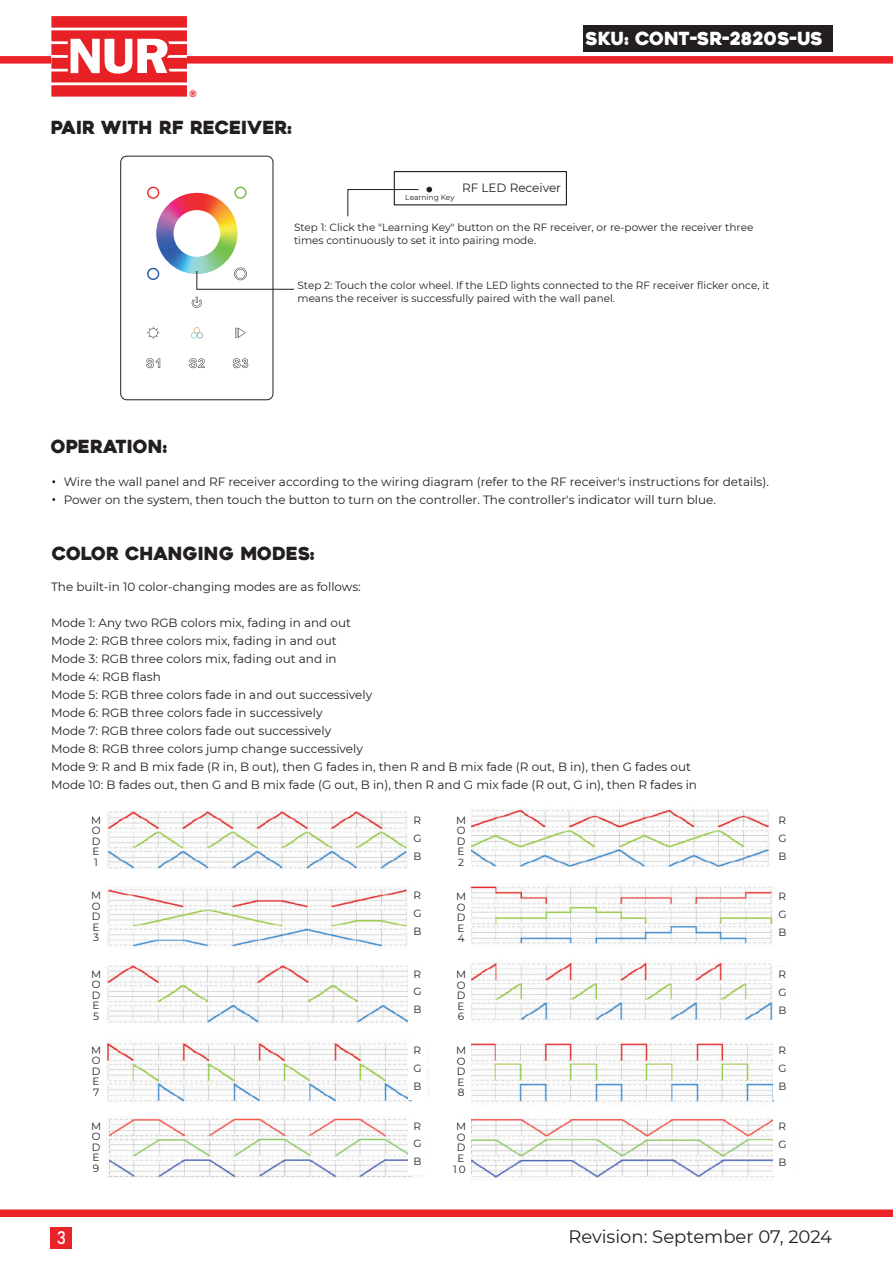
<style>
.page{position:relative;width:893px;height:1263px;background:#fff}
.page>*{position:absolute;margin:0;border:0;box-sizing:border-box;transform-origin:0 0}
.t1{font:18px "Heavitas";color:#231f20}
.t2{font:18px "Montserrat";color:#231f20}
.t3{font:18px "Heavitas";color:#fff}
.t4{font:18px "Bahnschrift";color:#fff}
.t5{font:12px/18px "Montserrat";color:#231f20}
.t6{font:10.5px/10.5px "Montserrat";color:#231f20;text-align:justify}
.t7{font:700 9.3px "Montserrat";color:#ea2227}
.t8{font:7.5px "Montserrat";letter-spacing:-.01em;color:#231f20}
</style>
<div class="page">
<div style="left:0;top:56px;width:893px;height:8px;background:#eb2329"></div>
<div style="left:0;top:1209px;width:893px;height:8px;background:#eb2329"></div>
<div style="left:583px;top:26px;width:250px;height:26px;background:#231f20"></div>
<div style="left:51px;top:1227px;width:21px;height:21px;background:#eb232b"></div>
<svg style="left:51px;top:16px;width:136px;height:81px"></svg>
<img style="left:106px;top:811px;width:302px;height:59px">
<img style="left:469px;top:883px;width:304px;height:63px">
<img style="left:106px;top:1040px;width:324px;height:63px">
<img style="left:106px;top:1116px;width:316px;height:63px">
<img style="left:469px;top:808px;width:301px;height:59px">
<img style="left:106px;top:887px;width:302px;height:137px">
<img style="left:470px;top:960px;width:313px;height:64px">
<img style="left:471px;top:1042px;width:304px;height:61px">
<img style="left:470px;top:1117px;width:305px;height:62px">
<div style="left:120px;top:156px;width:153px;height:244px;border:1px solid #231f20;border-radius:6px"></div>
<svg style="left:147px;top:187px;width:12px;height:12px"></svg>
<svg style="left:234px;top:187px;width:13px;height:12px"></svg>
<svg style="left:147px;top:268px;width:12px;height:12px"></svg>
<svg style="left:235px;top:328px;width:11px;height:10px"></svg>
<svg style="left:147px;top:327px;width:12px;height:12px"></svg>
<svg style="left:192px;top:297px;width:10px;height:11px"></svg>
<svg style="left:191px;top:327px;width:12px;height:11px"></svg>
<svg style="left:146px;top:358px;width:14px;height:10px"></svg>
<svg style="left:189px;top:358px;width:16px;height:10px"></svg>
<svg style="left:233px;top:358px;width:15px;height:10px"></svg>
<img style="left:156px;top:193px;width:81px;height:81px">
<svg style="left:427px;top:187px;width:5px;height:5px"></svg>
<svg style="left:347px;top:189px;width:72px;height:28px"></svg>
<svg style="left:196px;top:268px;width:98px;height:22px"></svg>
<div style="left:394px;top:171px;width:173px;height:34px;border:1px solid #010202"></div>
<div style="left:452px;top:813px;width:18px;height:56px;background:#fff"></div>
<div style="left:452px;top:889px;width:18px;height:64px;background:#fff"></div>
<div style="left:773px;top:967px;width:19px;height:57px;background:#fff"></div>
<div style="left:773px;top:1043px;width:19px;height:57px;background:#fff"></div>
<div style="left:408px;top:1043px;width:19px;height:56px;background:#fff"></div>
<div style="left:408px;top:1118px;width:19px;height:57px;background:#fff"></div>
<div style="left:773px;top:1119px;width:19px;height:57px;background:#fff"></div>
<p class="t7" style="left:189px;top:89px;width:9px">®</p>
<h1 class="t1" style="left:51px;top:116px;width:243px">PAIR WITH RF RECEIVER:</h1>
<h1 class="t3" style="left:585px;top:27px;width:239px">SKU: CONT-SR-2820S-US</h1>
<h1 class="t1" style="left:51px;top:436px;width:118px">OPERATION:</h1>
<p class="t5" style="left:462px;top:178px;width:100px">RF LED Receiver</p>
<p class="t6" style="left:294px;top:221px;width:461px;line-height:12.6px">Step 1: Click the "Learning Key" button on the RF receiver, or re-power the receiver three times continuously to set it into pairing mode.</p>
<p class="t6" style="left:297px;top:279px;width:473px;line-height:12.6px">Step 2: Touch the color wheel. If the LED lights connected to the RF receiver flicker once, it means the receiver is successfully paired with the wall panel.</p>
<p class="t8" style="left:405px;top:192px;width:51px">Learning Key</p>
<p class="t5" style="left:64px;top:472px;width:707px">Wire the wall panel and RF receiver according to the wiring diagram (refer to the RF receiver's instructions for details).<br>Power on the system, then touch the button to turn on the controller. The controller's indicator will turn blue.</p>
<h1 class="t1" style="left:52px;top:542px;width:264px">COLOR CHANGING MODES:</h1>
<p class="t5" style="left:51px;top:577px;width:311px">The built-in 10 color-changing modes are as follows:</p>
<p class="t5" style="left:51px;top:613px;width:647px">Mode 1: Any two RGB colors mix, fading in and out<br>Mode 2: RGB three colors mix, fading in and out<br>Mode 3: RGB three colors mix, fading out and in<br>Mode 4: RGB flash<br>Mode 5: RGB three colors fade in and out successively<br>Mode 6: RGB three colors fade in successively<br>Mode 7: RGB three colors fade out successively<br>Mode 8: RGB three colors jump change successively<br>Mode 9: R and B mix fade (R in, B out), then G fades in, then R and B mix fade (R out, B in), then G fades out Mode 10: B fades out, then G and B mix fade (G out, B in), then R and G mix fade (R out, G in), then R fades in</p>
<p class="t6" style="left:91px;top:814px;width:10px">M O D E 1</p>
<p class="t6" style="left:413px;top:811px;width:9px;line-height:17.9px">R G B</p>
<p class="t6" style="left:456px;top:814px;width:10px">M O D E 2</p>
<p class="t6" style="left:778px;top:811px;width:9px;line-height:17.9px">R G B</p>
<p class="t6" style="left:456px;top:891px;width:10px">M O D E 4</p>
<p class="t6" style="left:778px;top:887px;width:9px;line-height:17.9px">R G B</p>
<p class="t6" style="left:456px;top:969px;width:10px">M O D E 6</p>
<p class="t6" style="left:778px;top:965px;width:9px;line-height:17.9px">R G B</p>
<p class="t6" style="left:456px;top:1045px;width:10px">M O D E 8</p>
<p class="t6" style="left:778px;top:1041px;width:9px;line-height:17.9px">R G B</p>
<p class="t6" style="left:91px;top:890px;width:10px">M O D E 3</p>
<p class="t6" style="left:413px;top:886px;width:9px;line-height:17.9px">R G B</p>
<p class="t6" style="left:91px;top:968px;width:10px">M O D E 5</p>
<p class="t6" style="left:413px;top:964px;width:9px;line-height:17.9px">R G B</p>
<p class="t6" style="left:91px;top:1044px;width:10px">M O D E 7</p>
<p class="t6" style="left:413px;top:1041px;width:9px;line-height:17.9px">R G B</p>
<p class="t6" style="left:91px;top:1120px;width:10px">M O D E 9</p>
<p class="t6" style="left:413px;top:1116px;width:9px;line-height:17.9px">R G B</p>
<p class="t6" style="left:456px;top:1121px;width:10px">M O D E</p>
<p class="t6" style="left:778px;top:1117px;width:9px;line-height:17.9px">R G B</p>
<p class="t6" style="left:453px;top:1163px;width:14px">10</p>
<h1 class="t4" style="left:57px;top:1224px;width:11px">3</h1>
<h1 class="t2" style="left:568px;top:1224px;width:265px">Revision: September 07, 2024</h1>
</div>
